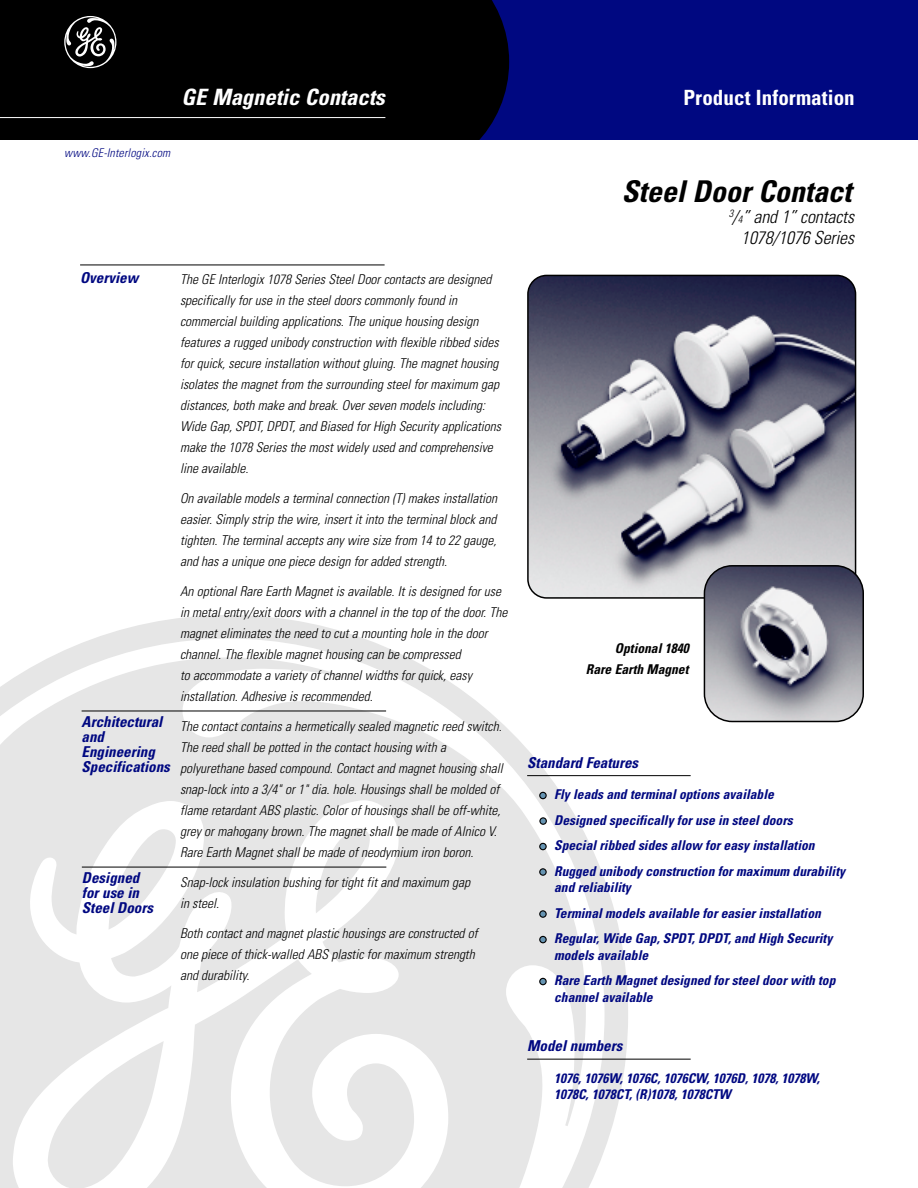
<style>
.page{position:relative;width:918px;height:1188px;background:#fff}
.page>*{position:absolute;margin:0;border:0;box-sizing:border-box;transform-origin:0 0}
.t1{font:italic 700 condensed 30px "Univers";color:#000}
.t2{font:italic 700 condensed 22.5px "Univers";color:#fff}
.t3{font:700 condensed 21px "Univers";letter-spacing:.005em;color:#fff}
.t4{font:italic 300 condensed 18px/21px "Univers";letter-spacing:-.01em;color:#000;text-align:right}
.t5{font:italic 700 condensed 15px/15px "Univers";color:#000881}
.t6{font:italic 300 condensed 13.5px/21px "Univers";color:#000}
.t7{font:italic 700 condensed 13.5px/25.5px "Univers";color:#000881}
.t8{font:italic 700 condensed 13.5px/21px "Univers";color:#000;text-align:right}
.t9{font:italic 300 condensed 12px "Univers";letter-spacing:.015em;color:#000881}
.s1{font-size:10.5px}
</style>
<div class="page">
<svg style="left:0;top:615px;width:628px;height:573px;fill:#e6e6e6"></svg>
<div style="left:302px;top:0;width:616px;height:140px;background:#000881"></div>
<div style="left:0;top:0;width:509px;height:140px;background:#000"></div>
<svg style="left:527px;top:275px;width:329px;height:324px;background:#848493"></svg>
<hr style="left:527px;top:775px;width:164px;height:1px;background:#000">
<hr style="left:527px;top:1059px;width:164px;height:1px;background:#000">
<svg style="left:539px;top:978px;width:8px;height:7px"></svg>
<svg style="left:539px;top:910px;width:8px;height:8px"></svg>
<svg style="left:539px;top:868px;width:8px;height:8px"></svg>
<svg style="left:539px;top:843px;width:8px;height:7px"></svg>
<svg style="left:539px;top:792px;width:8px;height:7px"></svg>
<hr style="left:80px;top:265px;width:305px;height:1px;background:#000">
<svg style="left:64px;top:16px;width:52px;height:52px"></svg>
<hr style="left:0;top:117px;width:385px;height:1px;background:#fff">
<hr style="left:82px;top:711px;width:304px;height:1px;background:#000">
<hr style="left:82px;top:867px;width:304px;height:1px;background:#000">
<svg style="left:704px;top:565px;width:160px;height:157px;background:#8d8e98"></svg>
<div style="left:554px;top:642px;width:138px;height:42px;background:#fff"></div>
<svg style="left:539px;top:817px;width:8px;height:8px"></svg>
<svg style="left:539px;top:936px;width:8px;height:7px"></svg>
<h2 class="t2" style="left:182px;top:88px;width:205px">GE Magnetic Contacts</h2>
<h3 class="t3" style="left:684px;top:90px;width:173px">Product Information</h3>
<p class="t9" style="left:64px;top:149px;width:107px">www.GE-Interlogix.com</p>
<p class="t5" style="left:80px;top:272px;width:60px">Overview</p>
<p class="t5" style="left:82px;top:715px;width:90px">Architectural and<br>Engineering<br>Specifications</p>
<p class="t5" style="left:82px;top:871px;width:73px">Designed for use in<br>Steel Doors</p>
<p class="t6" style="left:180px;top:270px;width:323px">The GE Interlogix 1078 Series Steel Door contacts are designed specifically for use in the steel doors commonly found in commercial building applications. The unique housing design features a rugged unibody construction with flexible ribbed sides for quick, secure installation without gluing. The magnet housing isolates the magnet from the surrounding steel for maximum gap distances, both make and break. Over seven models including:<br>Wide Gap, SPDT, DPDT, and Biased for High Security applications make the 1078 Series the most widely used and comprehensive line available.</p>
<p class="t6" style="left:180px;top:489px;width:319px;text-align:justify">On available models a terminal connection (T) makes installation easier. Simply strip the wire, insert it into the terminal block and tighten. The terminal accepts any wire size from 14 to 22 gauge, and has a unique one piece design for added strength.</p>
<p class="t6" style="left:180px;top:582px;width:329px">An optional Rare Earth Magnet is available. It is designed for use in metal entry/exit doors with a channel in the top of the door. The magnet eliminates the need to cut a mounting hole in the door channel. The flexible magnet housing can be compressed<br>to accommodate a variety of channel widths for quick, easy installation. Adhesive is recommended.</p>
<p class="t6" style="left:180px;top:717px;width:324px">The contact contains a hermetically sealed magnetic reed switch.<br>The reed shall be potted in the contact housing with a polyurethane based compound. Contact and magnet housing shall snap-lock into a 3/4" or 1" dia. hole. Housings shall be molded of flame retardant ABS plastic. Color of housings shall be off-white, grey or mahogany brown. The magnet shall be made of Alnico V.<br>Rare Earth Magnet shall be made of neodymium iron boron.</p>
<p class="t6" style="left:180px;top:873px;width:292px">Snap-lock insulation bushing for tight fit and maximum gap in steel.</p>
<p class="t6" style="left:180px;top:924px;width:299px">Both contact and magnet plastic housings are constructed of one piece of thick-walled ABS plastic for maximum strength and durability.</p>
<h1 class="t1" style="left:622px;top:181px;width:231px">Steel Door Contact</h1>
<h3 class="t4" style="left:729px;top:208px;width:127px"><sup>3</sup>/<span class="s1">4</span>” and 1” contacts<br>1078/1076 Series</h3>
<p class="t8" style="left:586px;top:639px;width:104px">Optional 1840<br>Rare Earth Magnet</p>
<p class="t5" style="left:527px;top:756px;width:113px">Standard Features</p>
<p class="t7" style="left:554px;top:783px;width:292px">Fly leads and terminal options available<br>Designed specifically for use in steel doors<br>Special ribbed sides allow for easy installation Rugged unibody construction for maximum durability</p>
<p class="t7" style="left:554px;top:876px;width:280px">and reliability<br>Terminal models available for easier installation<br>Regular, Wide Gap, SPDT, DPDT, and High Security</p>
<p class="t7" style="left:554px;top:944px;width:283px">models available<br>Rare Earth Magnet designed for steel door with top</p>
<p class="t7" style="left:554px;top:986px;width:100px">channel available</p>
<p class="t5" style="left:527px;top:1040px;width:97px">Model numbers</p>
<p class="t7" style="left:554px;top:1071px;width:267px;line-height:16.5px">1076, 1076W, 1076C, 1076CW, 1076D, 1078, 1078W,<br>1078C, 1078CT, (R)1078, 1078CTW</p>
</div>
